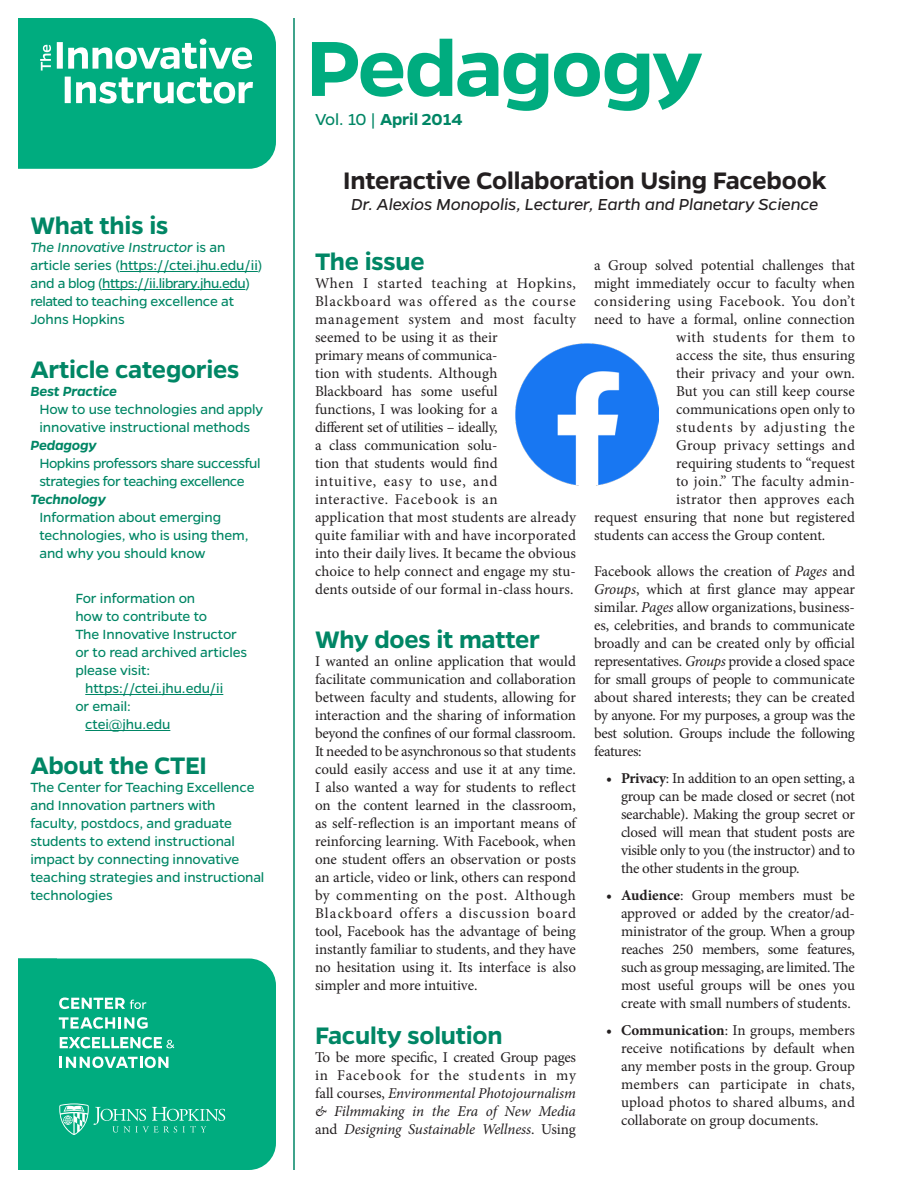
<style>
.page{position:relative;width:918px;height:1188px;background:#fff}
.page>*{position:absolute;margin:0;border:0;box-sizing:border-box;transform-origin:0 0}
.Article_Type{font:600 88.35px "Gentona";letter-spacing:-.02em;color:#00ac7f;scale:1.05 1}
.Heading_1{font:600 27px "Gentona";letter-spacing:-.01em;color:#008665}
.t1{font:600 27px "Gentona";letter-spacing:-.01em;color:#231f20}
.Authors__Title{font:italic 18px "Gentona";letter-spacing:-.01em;color:#231f20}
.t2{font:600 18px "Gentona";letter-spacing:-.01em;color:#008665}
.t3{font:15px/18px "Minion Pro";color:#231f20;text-align:justify}
.Aside_Text{font:15px/18px "Gentona";letter-spacing:-.01em;color:#008665}
.t4{font:italic 15px/18px "Minion Pro";letter-spacing:-.01em;color:#231f20;text-align:justify}
.Aside_Text-2{font:15px/18px "Gentona";letter-spacing:-.03em;color:#008665}
.t5{font:15px "Minion Pro";letter-spacing:.04em;color:#231f20}
.t6{font:italic 600 15px "Gentona";letter-spacing:-.01em;color:#008665}
.t7{font:15px "Minion Pro";letter-spacing:.02em;color:#231f20}
.t8{font:15px "Minion Pro";letter-spacing:.055em;color:#231f20}
.s1{font-style:italic}
.s2{font-weight:400}
.s3{font-style:normal}
.s4{font-weight:700}
</style>
<div class="page">
<div style="left:18px;top:958px;width:258px;height:212px;background:#00ac7f"></div>
<hr style="left:293px;top:18px;width:2px;height:1152px;background:#008665">
<svg style="left:59px;top:1103px;width:166px;height:32px;background:#2ab994"></svg>
<svg style="left:59px;top:1017px;width:89px;height:12px"></svg>
<svg style="left:60px;top:1037px;width:114px;height:11px"></svg>
<svg style="left:60px;top:1057px;width:108px;height:11px"></svg>
<svg style="left:18px;top:18px;width:258px;height:151px;background:#20b68f"></svg>
<hr style="left:120px;top:271px;width:138px;height:1px;background:#008665">
<hr style="left:102px;top:289px;width:143px;height:1px;background:#008665">
<hr style="left:85px;top:694px;width:138px;height:1px;background:#008665">
<hr style="left:85px;top:730px;width:85px;height:1px;background:#008665">
<svg style="left:18px;top:958px;width:128px;height:51px;background:#12b288"></svg>
<img style="left:516px;top:343px;width:142px;height:143px">
<h1 class="Heading_1" style="left:30px;top:210px;width:140px">What this is</h1>
<p class="Aside_Text" style="left:30px;top:238px;width:234px"><span class="s1">The Innovative Instructor</span> is an article series (https://ctei.jhu.edu/ii) and a blog (https://ii.library.jhu.edu) related to teaching excellence at Johns Hopkins</p>
<h1 class="Heading_1" style="left:30px;top:354px;width:211px">Article categories</h1>
<p class="t6" style="left:30px;top:383px;width:88px">Best Practice</p>
<p class="Aside_Text" style="left:39px;top:400px;width:225px">How to use technologies and apply innovative instructional methods</p>
<p class="t6" style="left:30px;top:437px;width:68px">Pedagogy</p>
<p class="Aside_Text-2" style="left:39px;top:454px;width:223px">Hopkins professors share successful strategies for teaching excellence</p>
<p class="t6" style="left:30px;top:491px;width:77px">Technology</p>
<p class="Aside_Text" style="left:39px;top:508px;width:211px">Information about emerging technologies, who is using them, and why you should know</p>
<p class="Aside_Text" style="left:75px;top:589px;width:121px">For information on</p>
<p class="Aside_Text" style="left:75px;top:607px;width:133px">how to contribute to</p>
<p class="Aside_Text" style="left:75px;top:625px;width:163px">The Innovative Instructor</p>
<p class="Aside_Text" style="left:75px;top:643px;width:173px">or to read archived articles</p>
<p class="Aside_Text" style="left:75px;top:661px;width:76px">please visit:</p>
<p class="Aside_Text" style="left:85px;top:679px;width:140px">https://ctei.jhu.edu/ii</p>
<p class="Aside_Text" style="left:75px;top:697px;width:57px">or email:</p>
<p class="Aside_Text" style="left:85px;top:715px;width:87px">ctei@jhu.edu</p>
<h1 class="Heading_1" style="left:30px;top:750px;width:178px">About the CTEI</h1>
<p class="Aside_Text" style="left:30px;top:778px;width:236px">The Center for Teaching Excellence and Innovation partners with faculty, postdocs, and graduate students to extend instructional impact by connecting innovative teaching strategies and instructional technologies</p>
<h1 class="Article_Type" style="left:306px;top:18px;width:379px">Pedagogy</h1>
<p class="t2" style="left:315px;top:109px;width:149px"><span class="s2">Vol. 10 |</span> April 2014</p>
<h1 class="t1" style="left:343px;top:165px;width:485px">Interactive Collaboration Using Facebook</h1>
<p class="Authors__Title" style="left:351px;top:194px;width:469px">Dr. Alexios Monopolis, Lecturer, Earth and Planetary Science</p>
<h1 class="Heading_1" style="left:315px;top:246px;width:111px">The issue</h1>
<p class="t3" style="left:315px;top:274px;width:263px;text-align:left">When I started teaching at Hopkins, Blackboard was offered as the course management system and most faculty seemed to be using it as their<br>primary means of communica-<br>tion with students. Although<br>Blackboard has some useful<br>functions, I was looking for a<br>different set of utilities – ideally,<br>a class communication solu-<br>tion that students would find<br>intuitive, easy to use, and<br>interactive. Facebook is an<br>application that most students are already quite familiar with and have incorporated into their daily lives. It became the obvious choice to help connect and engage my stu&shy;dents outside of our formal in-class hours.</p>
<h1 class="Heading_1" style="left:315px;top:624px;width:226px">Why does it matter</h1>
<p class="t3" style="left:315px;top:652px;width:263px">I wanted an online application that would facilitate communication and collaboration between faculty and students, allowing for interaction and the sharing of information beyond the confines of our formal classroom.<br>It needed to be asynchronous so that students could easily access and use it at any time.<br>I also wanted a way for students to reflect on the content learned in the classroom, as self-reflection is an important means of reinforcing learning. With Facebook, when one student offers an observation or posts an article, video or link, others can respond by commenting on the post. Although Blackboard offers a discussion board tool, Facebook has the advantage of being instantly familiar to students, and they have no hesitation using it. Its interface is also simpler and more intuitive.</p>
<h1 class="Heading_1" style="left:315px;top:1020px;width:189px">Faculty solution</h1>
<p class="t4" style="left:315px;top:1048px;width:263px"><span class="s3">To be more specific, I created Group pages in Facebook for the students in my fall courses,</span> Environmental Photojournalism &amp; Filmmaking in the Era of New Media <span class="s3">and</span> Designing Sustainable Wellness<span class="s3">. Using</span></p>
<p class="t3" style="left:594px;top:256px;width:263px">a Group solved potential challenges that</p>
<p class="t3" style="left:594px;top:274px;width:262px">might immediately occur to faculty when</p>
<p class="t5" style="left:594px;top:291px;width:263px">considering using Facebook. You don’t</p>
<p class="t3" style="left:594px;top:310px;width:263px">need to have a formal, online connection</p>
<p class="t5" style="left:676px;top:327px;width:180px">with students for them to</p>
<p class="t3" style="left:676px;top:346px;width:180px">access the site, thus ensuring</p>
<p class="t3" style="left:676px;top:364px;width:180px">their privacy and your own.</p>
<p class="t3" style="left:676px;top:382px;width:180px">But you can still keep course</p>
<p class="t3" style="left:676px;top:400px;width:180px">communications open only to</p>
<p class="t8" style="left:676px;top:417px;width:180px">students by adjusting the</p>
<p class="t3" style="left:676px;top:436px;width:180px">Group privacy settings and</p>
<p class="t3" style="left:676px;top:454px;width:180px">requiring students to “request</p>
<p class="t7" style="left:676px;top:471px;width:180px">to join.” The faculty admin-</p>
<p class="t3" style="left:676px;top:490px;width:180px">istrator then approves each</p>
<p class="t3" style="left:594px;top:508px;width:263px">request ensuring that none but registered</p>
<p class="t3" style="left:594px;top:526px;width:233px">students can access the Group content.</p>
<p class="t3" style="left:594px;top:562px;width:263px">Facebook allows the creation of <span class="s1">Pages</span> and <span class="s1">Groups</span>, which at first glance may appear similar. <span class="s1">Pages</span> allow organizations, business&shy;es, celebrities, and brands to communicate broadly and can be created only by official representatives. <span class="s1">Groups</span> provide a closed space for small groups of people to communicate about shared interests; they can be created by anyone. For my purposes, a group was the best solution. Groups include the following features:</p>
<p class="t3" style="left:621px;top:769px;width:236px;text-indent:-15px"><span class="s4">• Privacy</span>: In addition to an open setting, a group can be made closed or secret (not searchable). Making the group secret or closed will mean that student posts are visible only to you (the instructor) and to the other students in the group.</p>
<p class="t3" style="left:621px;top:886px;width:236px;text-indent:-15px"><span class="s4">• Audience</span>: Group members must be approved or added by the creator/ad&shy;ministrator of the group. When a group reaches 250 members, some features, such as group messaging, are limited. The most useful groups will be ones you create with small numbers of students.</p>
<p class="t3" style="left:621px;top:1021px;width:235px;text-indent:-15px"><span class="s4">• Communication</span>: In groups, members receive notifications by default when any member posts in the group. Group members can participate in chats, upload photos to shared albums, and collaborate on group documents.</p>
</div>
